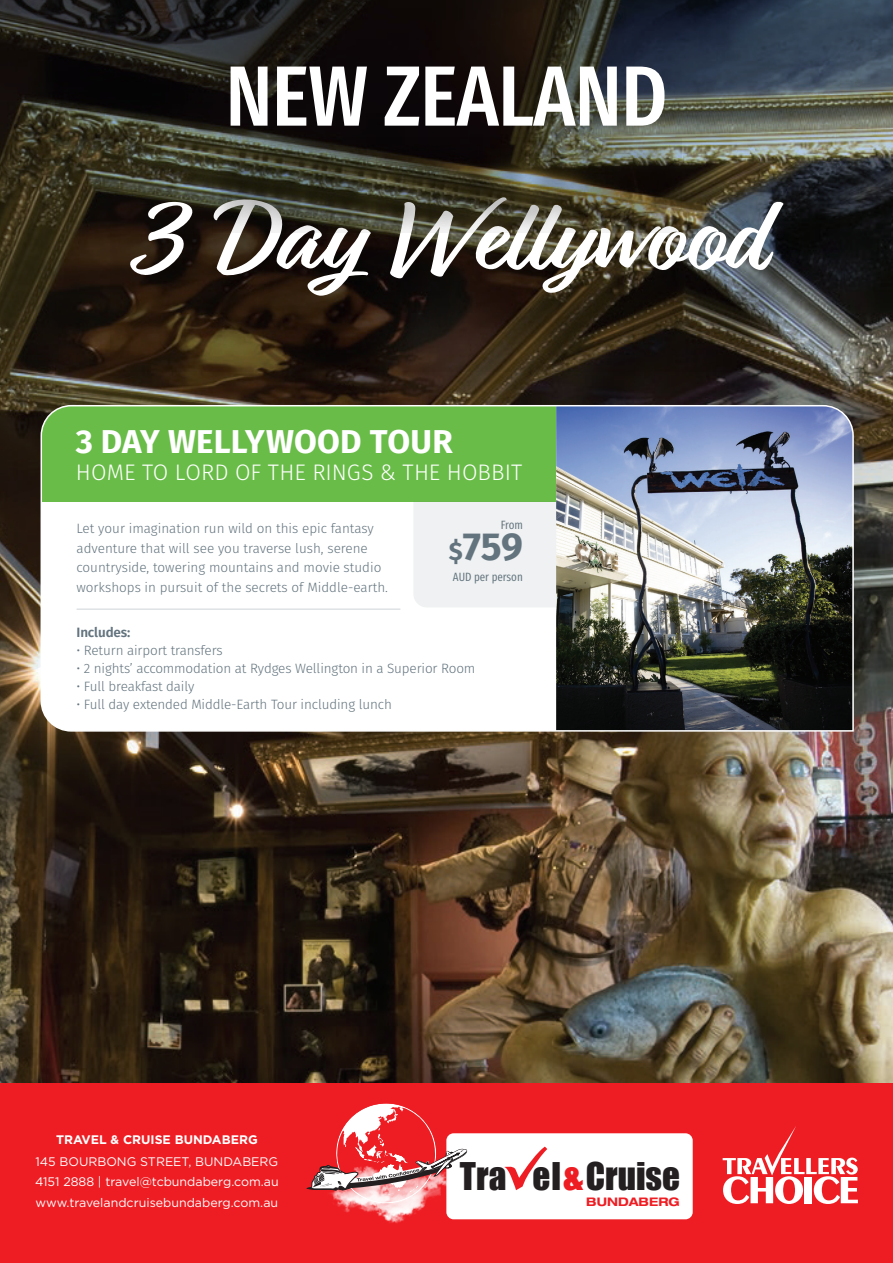
<style>
.page{position:relative;width:893px;height:1263px;background:#fff}
.page>*{position:absolute;margin:0;border:0;box-sizing:border-box;transform-origin:0 0}
.t1{font:500 85.5px "Fira Sans Compressed";letter-spacing:-.01em;color:#fff}
.t2{font:700 39px "Fira Sans";color:#63747e}
.t3{font:35.1px "Impact";color:#231f20}
.t4{font:700 33px "Fira Sans";letter-spacing:.005em;color:#fff}
.t5{font:300 22.5px "Fira Sans";color:#fff}
.t6{font:300 13.5px/19.5px "Fira Sans";letter-spacing:-.01em;color:#63747e}
.t7{font:600 13.5px "Fira Sans";letter-spacing:-.01em;color:#63747e}
.t8{font:12.45px/20.5px "Gotham";color:#fff;text-align:justify}
.t9{font:700 12.45px "Gotham";color:#fff}
.t10{font:12px "Fira Sans Compressed";color:#63747e}
.t11{font:700 expanded 11.85px "Helvetica Neue LT Std";color:#ee1d23}
.s1{font-size:25.5px}
.s2{color:#ee1d23}
</style>
<div class="page">
<img style="left:0;top:686px;width:893px;height:398px">
<img style="left:0;top:0;width:893px;height:686px">
<svg style="left:40px;top:404px;width:814px;height:328px"></svg>
<svg style="left:110px;top:234px;width:692px;height:137px;background:#2e2316"></svg>
<svg style="left:128px;top:197px;width:655px;height:99px"></svg>
<svg style="left:212px;top:138px;width:470px;height:95px;background:#474637"></svg>
<div style="left:413px;top:501px;width:143px;height:106px;background:#eff1f2"></div>
<hr style="left:77px;top:609px;width:323px;height:1px;background:#cdd3d6">
<div style="left:0;top:1084px;width:893px;height:179px;background:#ee1d23"></div>
<svg style="left:723px;top:1126px;width:135px;height:78px"></svg>
<div style="left:446px;top:1133px;width:247px;height:86px;background:#fff;border-radius:7px"></div>
<svg style="left:504px;top:1146px;width:43px;height:44px"></svg>
<img style="left:337px;top:1204px;width:120px;height:19px">
<svg style="left:307px;top:1103px;width:160px;height:101px"></svg>
<h1 class="t1" style="left:225px;top:28px;width:444px">NEW ZEALAND</h1>
<h3 class="t4" style="left:76px;top:414px;width:378px">3 DAY WELLYWOOD TOUR</h3>
<h3 class="t5" style="left:76px;top:456px;width:448px">HOME TO LORD OF THE RINGS &amp; THE HOBBIT</h3>
<p class="t6" style="left:77px;top:518px;width:313px">Let your imagination run wild on this epic fantasy adventure that will see you traverse lush, serene countryside, towering mountains and movie studio workshops in pursuit of the secrets of Middle-earth.</p>
<p class="t10" style="left:501px;top:515px;width:24px">From</p>
<h2 class="t2" style="left:449px;top:514px;width:76px"><span class="s1">$</span>759</h2>
<p class="t10" style="left:453px;top:568px;width:71px">AUD per person</p>
<p class="t7" style="left:76px;top:621px;width:56px">Includes:</p>
<p class="t6" style="left:77px;top:640px;width:148px">• Return airport transfers</p>
<p class="t6" style="left:77px;top:658px;width:400px">• 2 nights’ accommodation at Rydges Wellington in a Superior Room</p>
<p class="t6" style="left:77px;top:676px;width:119px">• Full breakfast daily</p>
<p class="t6" style="left:77px;top:694px;width:317px">• Full day extended Middle-Earth Tour including lunch</p>
<p class="t9" style="left:56px;top:1132px;width:203px">TRAVEL &amp; CRUISE BUNDABERG</p>
<p class="t8" style="left:35px;top:1151px;width:245px">145 BOURBONG STREET, BUNDABERG 4151 2888 | travel@tcbundaberg.com.au www.travelandcruisebundaberg.com.au</p>
<h3 class="t3" style="left:460px;top:1149px;width:222px">Tra el<span class="s2">&amp;</span>Cruise</h3>
<p class="t11" style="left:586px;top:1194px;width:95px">BUNDABERG</p>
</div>
